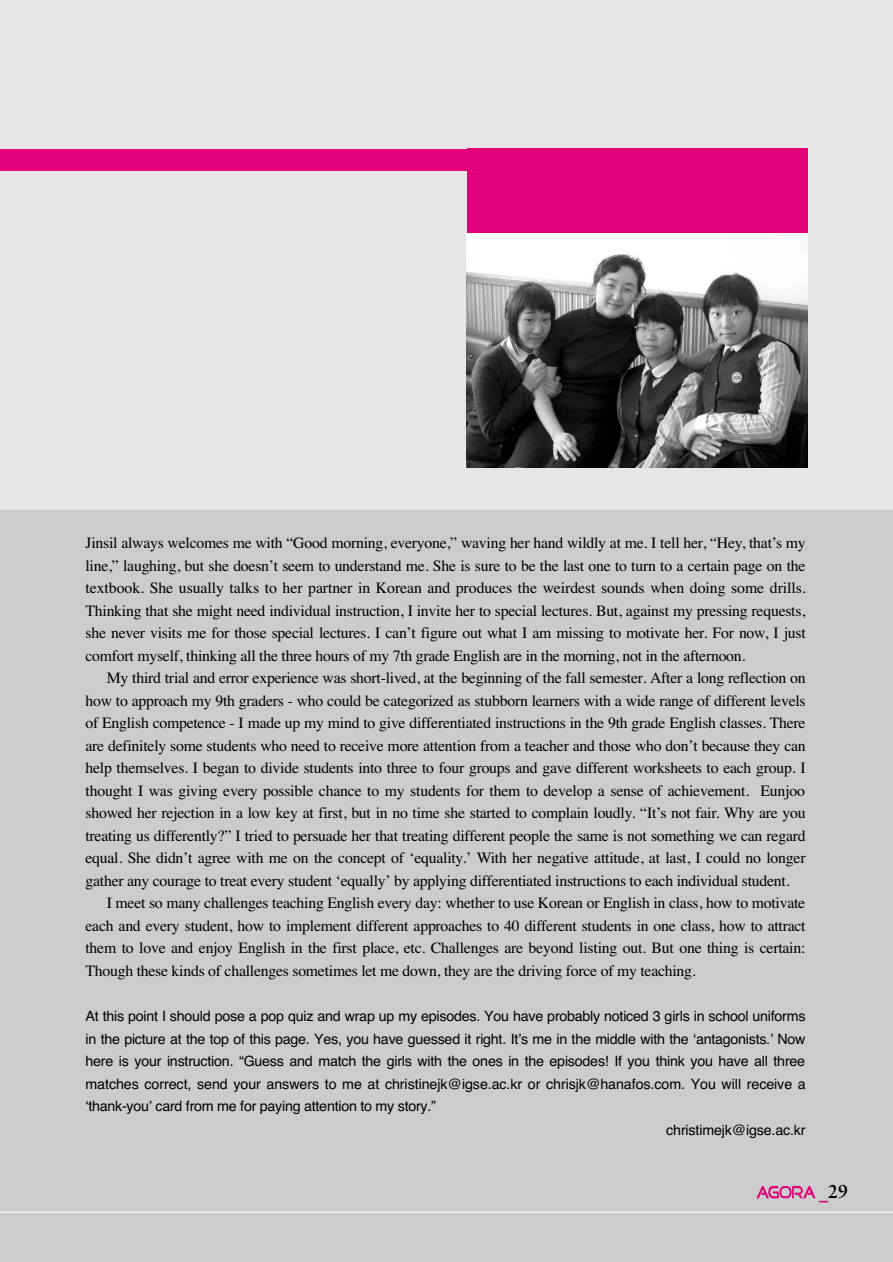
<style>
.page{position:relative;width:893px;height:1262px;background:#fff}
.page>*{position:absolute;margin:0;border:0;box-sizing:border-box;transform-origin:0 0}
.t1{font:18.9px "Classical Garamond BT";color:#000;scale:.95 1}
.t2{font:15.75px/22.5px "Times";letter-spacing:-.015em;color:#000;text-align:justify}
.t3{font:14.25px/22.5px "Helvetica";letter-spacing:-.015em;color:#000;text-align:justify}
.s1{font-style:italic;color:#e3007b}
</style>
<div class="page">
<div style="left:0;top:0;width:892px;height:510px;background:#e6e6e6"></div>
<div style="left:0;top:510px;width:892px;height:751px;background:#ccc"></div>
<svg style="left:756px;top:1186px;width:59px;height:12px"></svg>
<hr style="left:0;top:1212px;width:892px;height:1px;background:#fff">
<div style="left:0;top:149px;width:475px;height:21px;background:#e3007b"></div>
<div style="left:467px;top:149px;width:340px;height:85px;background:#e3007b"></div>
<img style="left:467px;top:234px;width:340px;height:234px">
<p class="t2" style="left:85px;top:533px;width:721px">Jinsil always welcomes me with “Good morning, everyone,” waving her hand wildly at me. I tell her, “Hey, that’s my line,” laughing, but she doesn’t seem to understand me. She is sure to be the last one to turn to a certain page on the textbook. She usually talks to her partner in Korean and produces the weirdest sounds when doing some drills.<br>Thinking that she might need individual instruction, I invite her to special lectures. But, against my pressing requests, she never visits me for those special lectures. I can’t figure out what I am missing to motivate her. For now, I just comfort myself, thinking all the three hours of my 7th grade English are in the morning, not in the afternoon.</p>
<p class="t2" style="left:85px;top:668px;width:721px;text-indent:21px">My third trial and error experience was short-lived, at the beginning of the fall semester. After a long reflection on how to approach my 9th graders - who could be categorized as stubborn learners with a wide range of different levels of English competence - I made up my mind to give differentiated instructions in the 9th grade English classes. There are definitely some students who need to receive more attention from a teacher and those who don’t because they can help themselves. I began to divide students into three to four groups and gave different worksheets to each group. I thought I was giving every possible chance to my students for them to develop a sense of achievement. Eunjoo showed her rejection in a low key at first, but in no time she started to complain loudly. “It’s not fair. Why are you treating us differently?” I tried to persuade her that treating different people the same is not something we can regard equal. She didn’t agree with me on the concept of ‘equality.’ With her negative attitude, at last, I could no longer gather any courage to treat every student ‘equally’ by applying differentiated instructions to each individual student.</p>
<p class="t2" style="left:85px;top:893px;width:721px;text-indent:21px">I meet so many challenges teaching English every day: whether to use Korean or English in class, how to motivate each and every student, how to implement different approaches to 40 different students in one class, how to attract them to love and enjoy English in the first place, etc. Challenges are beyond listing out. But one thing is certain:<br>Though these kinds of challenges sometimes let me down, they are the driving force of my teaching.</p>
<p class="t3" style="left:85px;top:1006px;width:721px">At this point I should pose a pop quiz and wrap up my episodes. You have probably noticed 3 girls in school uniforms in the picture at the top of this page. Yes, you have guessed it right. It’s me in the middle with the ‘antagonists.’ Now here is your instruction. “Guess and match the girls with the ones in the episodes! If you think you have all three matches correct, send your answers to me at christinejk@igse.ac.kr or chrisjk@hanafos.com. You will receive a ‘thank-you’ card from me for paying attention to my story.”</p>
<p class="t3" style="left:666px;top:1120px;width:141px">christimejk@igse.ac.kr</p>
<p class="t1" style="left:828px;top:1183px;width:12px">1</p>
<p class="t1" style="left:819px;top:1183px;width:32px"><span class="s1">_</span>29</p>
</div>
